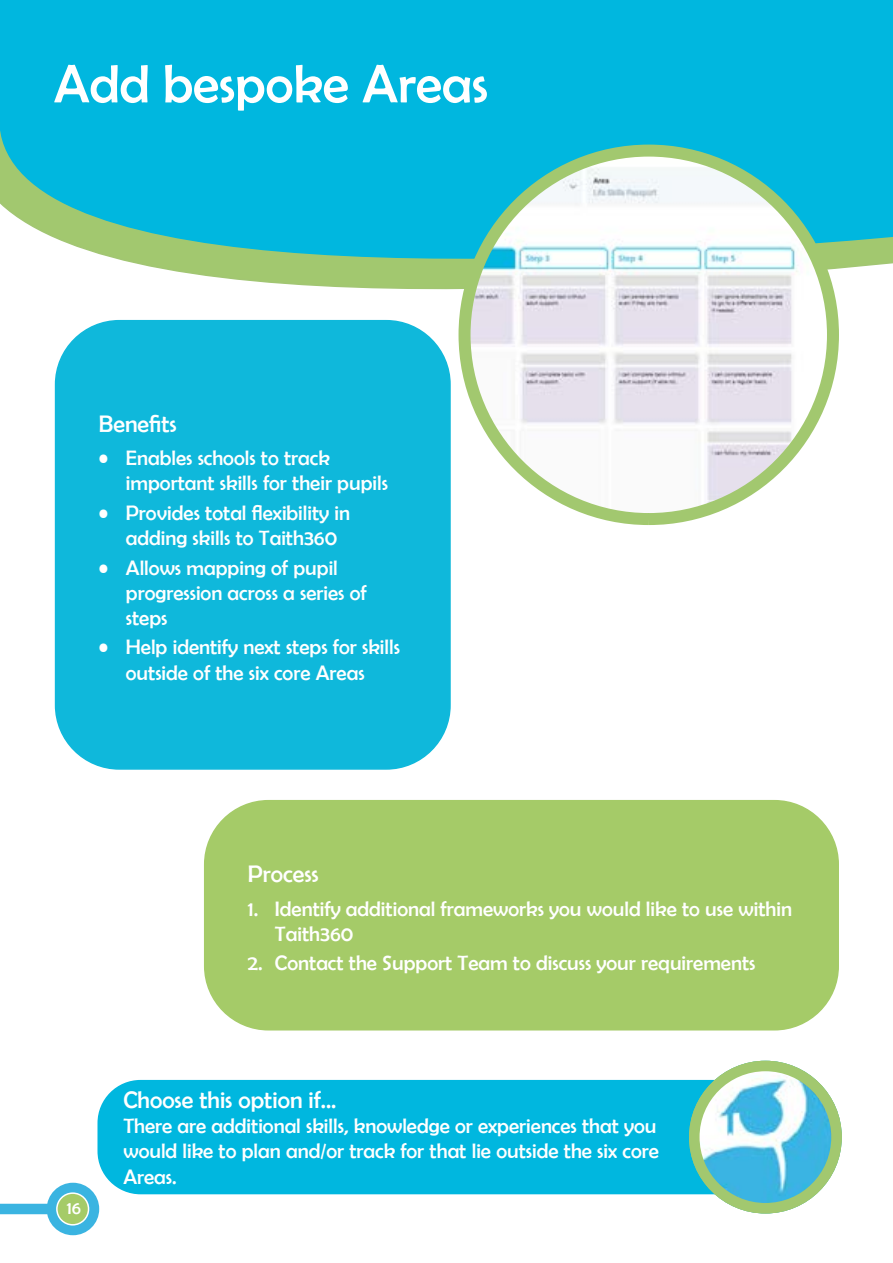
<style>
.page{position:relative;width:893px;height:1263px;background:#fff}
.page>*{position:absolute;margin:0;border:0;box-sizing:border-box;transform-origin:0 0}
.t1{font:54px "Berlin Sans FB";color:#fff}
.t2{font:24px "Berlin Sans FB";color:#fff}
.t3{font:21px/25.2px "Berlin Sans FB";color:#fff}
.t4{font:18px "Berlin Sans FB";color:#fff}
</style>
<div class="page">
<div style="left:0;top:1204px;width:52px;height:10px;background:#3ab4e1"></div>
<div style="left:47px;top:1183px;width:52px;height:52px;border:10px solid #3ab4e1;border-radius:50%"></div>
<div style="left:57px;top:1193px;width:32px;height:32px;background:#a5cb68;border-radius:50%"></div>
<div style="left:56px;top:1192px;width:33px;height:33px;border:2px solid #fff;border-radius:50%"></div>
<svg style="left:0;top:0;width:893px;height:432px;fill:#00b7df"></svg>
<div style="left:98px;top:1081px;width:659px;height:112px;background:#00b7df;border-radius:42px"></div>
<div style="left:97px;top:1080px;width:661px;height:114px;border:2px solid #00b7df;border-radius:42px"></div>
<img style="left:694px;top:1066px;width:142px;height:142px;border-radius:71px">
<div style="left:689px;top:1061px;width:153px;height:152px;border:10px solid #a2c86f;border-radius:50%"></div>
<img style="left:464px;top:155px;width:369px;height:359px">
<div style="left:458px;top:145px;width:381px;height:380px;border:12px solid #a2c86f;border-radius:50%"></div>
<div style="left:56px;top:321px;width:394px;height:448px;background:#0fb8db;border-radius:64px"></div>
<div style="left:55px;top:320px;width:396px;height:450px;border:2px solid #0fb8db;border-radius:64px"></div>
<div style="left:205px;top:801px;width:633px;height:229px;background:#a5cb68;border-radius:64px"></div>
<div style="left:204px;top:800px;width:635px;height:230px;border:2px solid #a5cb68;border-radius:64px"></div>
<h1 class="t1" style="left:54px;top:54px;width:435px">Add bespoke Areas</h1>
<p class="t2" style="left:99px;top:410px;width:79px">Benefits</p>
<p class="t3" style="left:126px;top:445px;width:264px;text-indent:-27px">• Enables schools to track important skills for their pupils</p>
<p class="t3" style="left:126px;top:500px;width:226px;text-indent:-27px">• Provides total flexibility in adding skills to Taith360</p>
<p class="t3" style="left:126px;top:555px;width:242px;text-indent:-27px">• Allows mapping of pupil progression across a series of steps</p>
<p class="t3" style="left:99px;top:634px;width:303px;text-align:center">• Help identify next steps for skills outside of the six core Areas</p>
<p class="t2" style="left:248px;top:860px;width:72px">Process</p>
<p class="t3" style="left:275px;top:896px;width:519px;text-indent:-27px">1. Identify additional frameworks you would like to use within<br>Taith360</p>
<p class="t3" style="left:248px;top:950px;width:509px">2. Contact the Support Team to discuss your requirements</p>
<p class="t4" style="left:67px;top:1198px;width:16px">16</p>
<p class="t2" style="left:123px;top:1086px;width:215px">Choose this option if...</p>
<p class="t3" style="left:123px;top:1113px;width:537px;text-align:justify">There are additional skills, knowledge or experiences that you would like to plan and/or track for that lie outside the six core Areas.</p>
</div>
